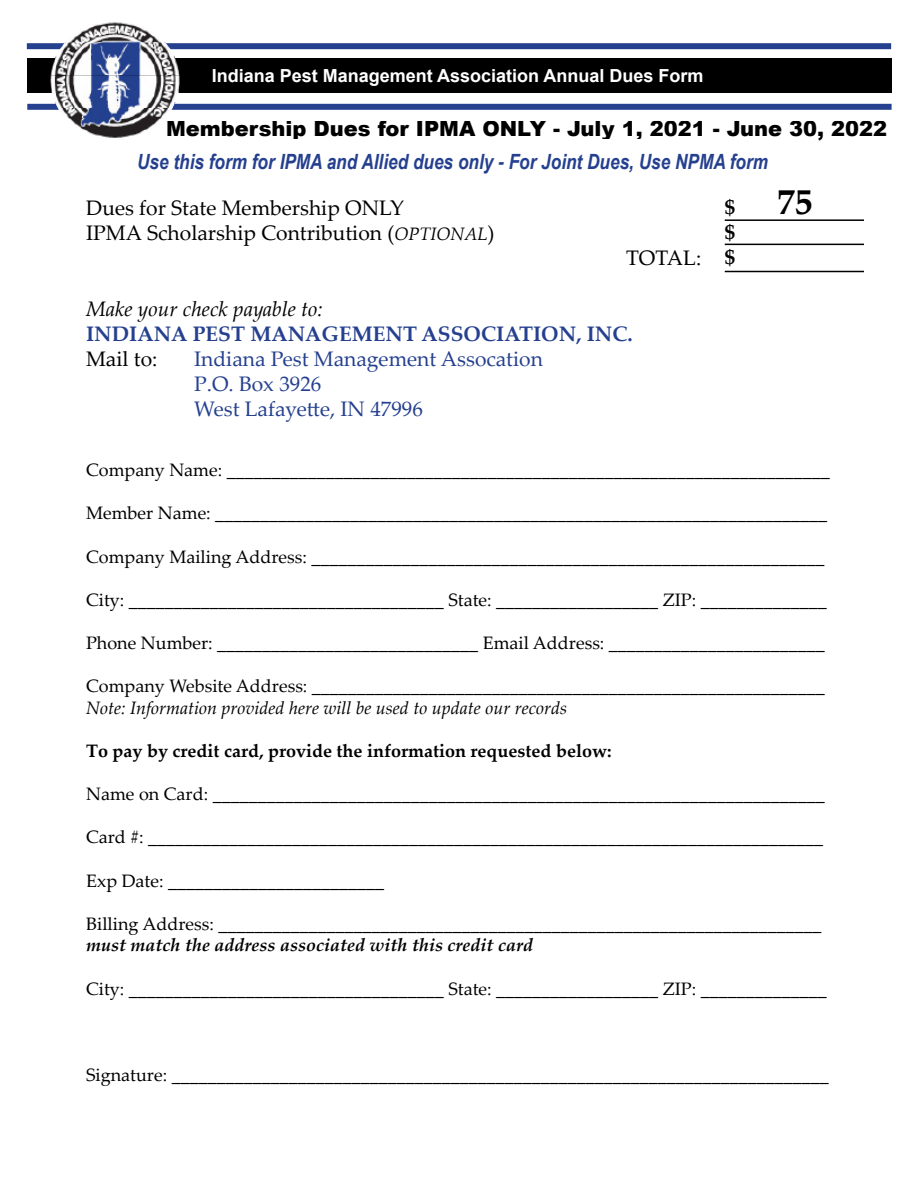
<style>
.page{position:relative;width:918px;height:1188px;background:#fff}
.page>*{position:absolute;margin:0;border:0;box-sizing:border-box;transform-origin:0 0}
.t1{font:700 36px "Palatino Linotype";color:#000}
.t2{font:21px/25.2px "Palatino Linotype";color:#000}
.t3{font:21px/25.2px "Palatino Linotype";color:#25408f}
.t4{font:italic 700 21px "Arial Narrow";color:#25408f}
.t5{font:900 21px "Arial";color:#000}
.t6{font:700 21px "Palatino Linotype";color:#25408f}
.t7{font:italic 21px "Palatino Linotype";color:#000}
.t8{font:700 21px/25.2px "Palatino Linotype";color:#000}
.t9{font:18px "Palatino Linotype";color:#000}
.t10{font:italic 18px "Palatino Linotype";color:#000}
.t11{font:700 18px "Palatino Linotype";color:#000}
.t12{font:italic 700 18px "Palatino Linotype";color:#000}
.t13{font:700 18px "Arial";color:#fff}
.s1{font-style:italic;font-size:18px}
.s2{font-size:21px}
</style>
<div class="page">
<div style="left:27px;top:58px;width:865px;height:35px;background:#000"></div>
<div style="left:27px;top:104px;width:865px;height:6px;background:#25408f"></div>
<div style="left:27px;top:43px;width:864px;height:6px;background:#25408f"></div>
<img style="left:65px;top:22px;width:101px;height:21px">
<img style="left:50px;top:43px;width:130px;height:65px">
<img style="left:58px;top:108px;width:115px;height:30px">
<hr style="left:725px;top:219px;width:139px;height:2px;background:#000">
<hr style="left:725px;top:244px;width:139px;height:1px;background:#000">
<hr style="left:725px;top:271px;width:139px;height:1px;background:#000">
<p class="t13" style="left:212px;top:63px;width:493px">Indiana Pest Management Association Annual Dues Form</p>
<p class="t5" style="left:166px;top:113px;width:723px">Membership Dues for IPMA ONLY - July 1, 2021 - June 30, 2022</p>
<p class="t4" style="left:137px;top:146px;width:633px">Use this form for IPMA and Allied dues only - For Joint Dues, Use NPMA form</p>
<p class="t2" style="left:86px;top:194px;width:410px">Dues for State Membership ONLY<br>IPMA Scholarship Contribution (<span class="s1">OPTIONAL</span>)</p>
<p class="t2" style="left:626px;top:245px;width:77px">TOTAL:</p>
<p class="t7" style="left:86px;top:294px;width:238px">Make your check payable to:</p>
<p class="t6" style="left:86px;top:319px;width:548px">INDIANA PEST MANAGEMENT ASSOCIATION, INC.</p>
<p class="t2" style="left:86px;top:346px;width:73px">Mail to:</p>
<p class="t3" style="left:194px;top:346px;width:350px">Indiana Pest Management Assocation<br>P.O. Box 3926<br>West Lafayette, IN 47996</p>
<h1 class="t1" style="left:725px;top:176px;width:90px"><span class="s2">$</span> 75</h1>
<p class="t8" style="left:725px;top:219px;width:12px">$ $</p>
<p class="t9" style="left:86px;top:457px;width:745px">Company Name: ___________________________________________________________________</p>
<p class="t9" style="left:86px;top:500px;width:743px">Member Name: ____________________________________________________________________</p>
<p class="t9" style="left:86px;top:544px;width:740px">Company Mailing Address: _________________________________________________________</p>
<p class="t9" style="left:86px;top:587px;width:742px">City: ___________________________________ State: __________________ ZIP: ______________</p>
<p class="t9" style="left:86px;top:630px;width:740px">Phone Number: _____________________________ Email Address: ________________________</p>
<p class="t9" style="left:86px;top:673px;width:740px">Company Website Address: _________________________________________________________</p>
<p class="t10" style="left:86px;top:695px;width:483px">Note: Information provided here will be used to update our records</p>
<p class="t11" style="left:86px;top:738px;width:527px">To pay by credit card, provide the information requested below:</p>
<p class="t9" style="left:86px;top:781px;width:740px">Name on Card: ____________________________________________________________________</p>
<p class="t9" style="left:86px;top:824px;width:738px">Card #: ___________________________________________________________________________</p>
<p class="t9" style="left:86px;top:868px;width:300px">Exp Date: ________________________</p>
<p class="t9" style="left:86px;top:911px;width:737px">Billing Address: ___________________________________________________________________</p>
<p class="t12" style="left:86px;top:932px;width:448px">must match the address associated with this credit card</p>
<p class="t9" style="left:86px;top:976px;width:742px">City: ___________________________________ State: __________________ ZIP: ______________</p>
<p class="t9" style="left:86px;top:1062px;width:744px">Signature: _________________________________________________________________________</p>
</div>
